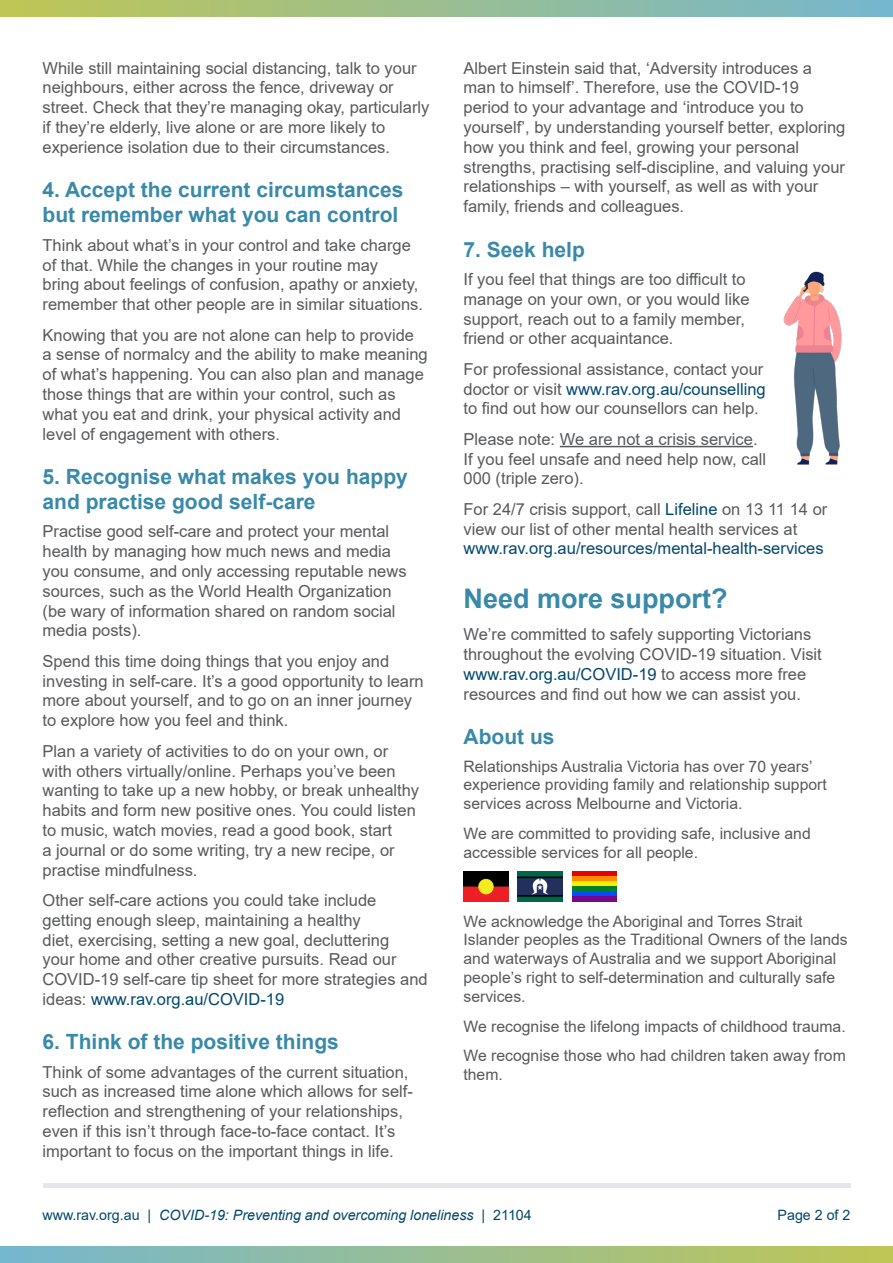
<style>
.page{position:relative;width:893px;height:1263px;background:#fff}
.page>*{position:absolute;margin:0;border:0;box-sizing:border-box;transform-origin:0 0}
.Heading_2{font:700 27px "Arial";color:#3989a9}
.Heading_3{font:700 21px/25.2px "Arial";color:#3989a9}
.t1{font:16.5px/19.8px "Arial";color:#58595b}
.Text_10_5{font:15.75px/18.9px "Arial";color:#58595b}
.t2{font:italic 14.25px "Arial";color:#00476d}
.t3{font:14.25px "Arial";color:#00476d}
.s1{color:#00476d}
.s2{font-style:normal}
</style>
<div class="page">
<div style="left:0;top:0;width:893px;height:17px;background:linear-gradient(to right,#bfc654,#75b7cf)"></div>
<div style="left:0;top:1246px;width:893px;height:17px;background:linear-gradient(to right,#75b7cf,#bfc654)"></div>
<hr style="left:43px;top:1184px;width:807px;height:4px;background:#e6e7e8">
<hr style="left:560px;top:446px;width:193px;height:1px;background:#58595b">
<img style="left:784px;top:271px;width:58px;height:194px">
<img style="left:463px;top:871px;width:45px;height:30px">
<img style="left:518px;top:871px;width:44px;height:30px">
<div style="left:572px;top:871px;width:45px;height:5px;background:#e30303"></div>
<div style="left:572px;top:876px;width:45px;height:5px;background:#ff8b00"></div>
<div style="left:572px;top:881px;width:45px;height:5px;background:#feed01"></div>
<div style="left:572px;top:886px;width:45px;height:5px;background:#008029"></div>
<div style="left:572px;top:891px;width:45px;height:5px;background:#004dff"></div>
<div style="left:572px;top:896px;width:45px;height:5px;background:#760789"></div>
<p class="t1" style="left:43px;top:58px;width:388px">While still maintaining social distancing, talk to your neighbours, either across the fence, driveway or street. Check that they’re managing okay, particularly if they’re elderly, live alone or are more likely to experience isolation due to their circumstances.</p>
<p class="Heading_3" style="left:43px;top:177px;width:363px">4. Accept the current circumstances but remember what you can control</p>
<p class="t1" style="left:43px;top:235px;width:382px">Think about what’s in your control and take charge of that. While the changes in your routine may<br>bring about feelings of confusion, apathy or anxiety, remember that other people are in similar situations.</p>
<p class="t1" style="left:43px;top:325px;width:387px">Knowing that you are not alone can help to provide<br>a sense of normalcy and the ability to make meaning of what’s happening. You can also plan and manage those things that are within your control, such as what you eat and drink, your physical activity and level of engagement with others.</p>
<p class="Heading_3" style="left:43px;top:464px;width:367px">5. Recognise what makes you happy and practise good self-care</p>
<p class="t1" style="left:43px;top:522px;width:366px">Practise good self-care and protect your mental health by managing how much news and media you consume, and only accessing reputable news sources, such as the World Health Organization (be wary of information shared on random social media posts).</p>
<p class="t1" style="left:43px;top:651px;width:383px">Spend this time doing things that you enjoy and investing in self-care. It’s a good opportunity to learn more about yourself, and to go on an inner journey to explore how you feel and think.</p>
<p class="t1" style="left:43px;top:741px;width:378px">Plan a variety of activities to do on your own, or with others virtually/online. Perhaps you’ve been wanting to take up a new hobby, or break unhealthy habits and form new positive ones. You could listen to music, watch movies, read a good book, start<br>a journal or do some writing, try a new recipe, or practise mindfulness.</p>
<p class="t1" style="left:43px;top:890px;width:387px">Other self-care actions you could take include getting enough sleep, maintaining a healthy<br>diet, exercising, setting a new goal, decluttering<br>your home and other creative pursuits. Read our COVID-19 self-care tip sheet for more strategies and ideas: <span class="s1">www.rav.org.au/COVID-19</span></p>
<p class="Heading_3" style="left:43px;top:1029px;width:298px">6. Think of the positive things</p>
<p class="t1" style="left:43px;top:1062px;width:372px">Think of some advantages of the current situation, such as increased time alone which allows for self&shy;reflection and strengthening of your relationships, even if this isn’t through face-to-face contact. It’s important to focus on the important things in life.</p>
<p class="t1" style="left:463px;top:58px;width:383px">Albert Einstein said that, ‘Adversity introduces a man to himself’. Therefore, use the COVID-19 period to your advantage and ‘introduce you to yourself’, by understanding yourself better, exploring how you think and feel, growing your personal strengths, practising self-discipline, and valuing your relationships – with yourself, as well as with your family, friends and colleagues.</p>
<p class="Heading_3" style="left:463px;top:237px;width:123px">7. Seek help</p>
<p class="t1" style="left:463px;top:269px;width:288px">If you feel that things are too difficult to manage on your own, or you would like support, reach out to a family member, friend or other acquaintance.</p>
<p class="t1" style="left:463px;top:359px;width:304px">For professional assistance, contact your doctor or visit <span class="s1">www.rav.org.au/counselling </span>to find out how our counsellors can help.</p>
<p class="t1" style="left:463px;top:429px;width:304px">Please note: We are not a crisis service.<br>If you feel unsafe and need help now, call<br>000 (triple zero).</p>
<p class="t1" style="left:463px;top:499px;width:365px">For 24/7 crisis support, call <span class="s1">Lifeline</span> on 13 11 14 or view our list of other mental health services at <span class="s1">www.rav.org.au/resources/mental-health-services</span></p>
<p class="Heading_2" style="left:463px;top:579px;width:266px">Need more support?</p>
<p class="t1" style="left:463px;top:624px;width:360px">We’re committed to safely supporting Victorians throughout the evolving COVID-19 situation. Visit <span class="s1">www.rav.org.au/COVID-19</span> to access more free resources and find out how we can assist you.</p>
<p class="Heading_3" style="left:463px;top:724px;width:92px">About us</p>
<p class="Text_10_5" style="left:463px;top:756px;width:365px">Relationships Australia Victoria has over 70 years’ experience providing family and relationship support services across Melbourne and Victoria.</p>
<p class="Text_10_5" style="left:463px;top:824px;width:349px">We are committed to providing safe, inclusive and accessible services for all people.</p>
<p class="Text_10_5" style="left:463px;top:911px;width:386px">We acknowledge the Aboriginal and Torres Strait Islander peoples as the Traditional Owners of the lands and waterways of Australia and we support Aboriginal people’s right to self-determination and culturally safe services.</p>
<p class="Text_10_5" style="left:463px;top:1016px;width:384px">We recognise the lifelong impacts of childhood trauma.</p>
<p class="Text_10_5" style="left:463px;top:1046px;width:384px">We recognise those who had children taken away from them.</p>
<p class="t2" style="left:43px;top:1206px;width:491px"><span class="s2">www.rav.org.au |</span> COVID-19: Preventing and overcoming loneliness <span class="s2">| 21104</span></p>
<p class="t3" style="left:778px;top:1205px;width:74px">Page 2 of 2</p>
</div>
